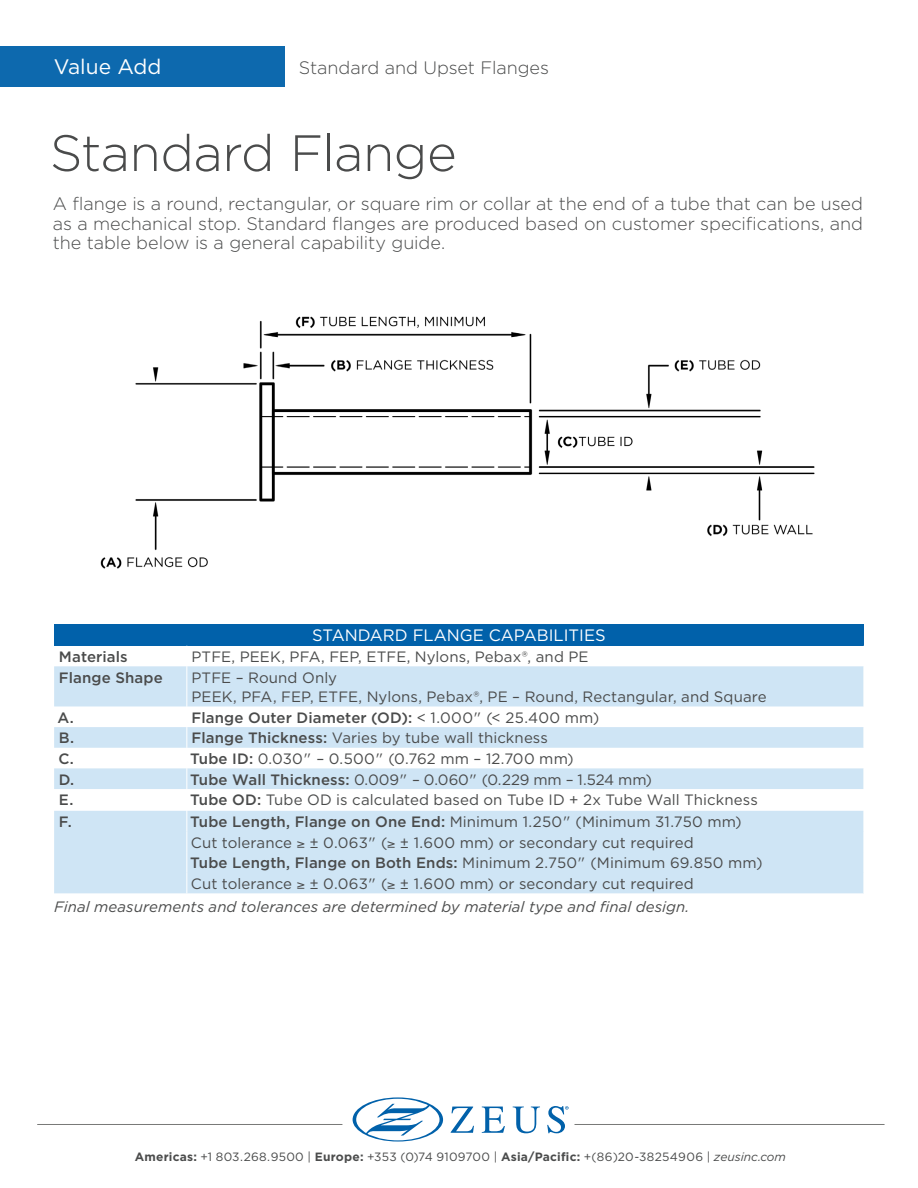
<style>
.page{position:relative;width:918px;height:1188px;background:#fff}
.page>*{position:absolute;margin:0;border:0;box-sizing:border-box;transform-origin:0 0}
.t1{font:300 51px "Gotham";letter-spacing:-.01em;color:#4a4b4b}
.Zeus-Body-Copy{font:21px "Gotham";color:#fff}
.t2{font:300 18px/19.5px "Gotham";letter-spacing:-.005em;color:#4a4b4b;text-align:justify}
.t3{font:16.5px "Gotham";color:#fff}
.t4{font:15px/19.5px "Gotham";letter-spacing:.005em;color:#4a4b4b}
.t5{font:500 15px "Gotham";letter-spacing:.01em;color:#4a4b4b}
.t6{font:italic 15px "Gotham";letter-spacing:.005em;color:#4a4b4b}
.t7{font:12px "Gotham";letter-spacing:.025em;color:#4a4b4b}
.s1{font-weight:400}
.s2{font-weight:500}
.s3{font-weight:700;color:#4b4c4c}
.s4{font-style:italic}
</style>
<div class="page">
<div style="left:54px;top:624px;width:810px;height:22px;background:#0161aa"></div>
<svg style="left:54px;top:666px;width:810px;height:227px;fill:#cfe5f5"></svg>
<hr style="left:186px;top:666px;width:1px;height:40px;background:#fff">
<svg style="left:186px;top:706px;width:1px;height:187px"></svg>
<div style="left:0;top:47px;width:284px;height:40px;background:#0d69ae"></div>
<img style="left:100px;top:316px;width:715px;height:253px">
<hr style="left:575px;top:1124px;width:309px;height:1px;background:#797a78">
<svg style="left:451px;top:1107px;width:23px;height:26px"></svg>
<svg style="left:482px;top:1107px;width:23px;height:26px"></svg>
<svg style="left:513px;top:1107px;width:27px;height:26px"></svg>
<svg style="left:353px;top:1097px;width:90px;height:45px"></svg>
<svg style="left:547px;top:1106px;width:22px;height:27px"></svg>
<hr style="left:38px;top:1124px;width:304px;height:1px;background:#797a78">
<p class="Zeus-Body-Copy" style="left:54px;top:53px;width:109px">Value Add</p>
<p class="t2" style="left:299px;top:57px;width:252px">Standard and Upset Flanges</p>
<p class="t1" style="left:50px;top:121px;width:408px">Standard Flange</p>
<p class="t2" style="left:53px;top:193px;width:812px">A flange is a round, rectangular, or square rim or collar at the end of a tube that can be used as a mechanical stop. Standard flanges are produced based on customer specifications, and the table below is a general capability guide.</p>
<p class="t3" style="left:312px;top:625px;width:295px">STANDARD FLANGE CAPABILITIES</p>
<p class="t5" style="left:59px;top:647px;width:70px">Materials</p>
<p class="t4" style="left:191px;top:647px;width:399px">PTFE, PEEK, PFA, FEP, ETFE, Nylons, Pebax®, and PE</p>
<p class="t5" style="left:59px;top:668px;width:105px">Flange Shape</p>
<p class="t4" style="left:191px;top:667px;width:577px">PTFE – Round Only<br>PEEK, PFA, FEP, ETFE, Nylons, Pebax®, PE – Round, Rectangular, and Square</p>
<p class="t5" style="left:57px;top:708px;width:18px">A.</p>
<p class="t5" style="left:192px;top:708px;width:409px">Flange Outer Diameter (OD): <span class="s1">&lt; 1.000" (&lt; 25.400 mm)</span></p>
<p class="t5" style="left:59px;top:728px;width:17px">B.</p>
<p class="t4" style="left:192px;top:728px;width:358px"><span class="s2">Flange Thickness:</span> Varies by tube wall thickness</p>
<p class="t5" style="left:58px;top:749px;width:17px">C.</p>
<p class="t4" style="left:190px;top:749px;width:385px"><span class="s2">Tube ID:</span> 0.030" – 0.500" (0.762 mm – 12.700 mm)</p>
<p class="t5" style="left:59px;top:770px;width:17px">D.</p>
<p class="t4" style="left:190px;top:769px;width:463px"><span class="s2">Tube Wall Thickness:</span> 0.009" – 0.060" (0.229 mm – 1.524 mm)</p>
<p class="t5" style="left:59px;top:790px;width:16px">E.</p>
<p class="t4" style="left:190px;top:790px;width:569px"><span class="s2">Tube OD:</span> Tube OD is calculated based on Tube ID + 2x Tube Wall Thickness</p>
<p class="t5" style="left:59px;top:812px;width:15px">F.</p>
<p class="t4" style="left:190px;top:812px;width:553px"><span class="s2">Tube Length, Flange on One End:</span> Minimum 1.250" (Minimum 31.750 mm)</p>
<p class="t4" style="left:191px;top:832px;width:504px">Cut tolerance ≥ ± 0.063" (≥ ± 1.600 mm) or secondary cut required</p>
<p class="t4" style="left:190px;top:853px;width:574px"><span class="s2">Tube Length, Flange on Both Ends:</span> Minimum 2.750" (Minimum 69.850 mm)</p>
<p class="t4" style="left:191px;top:874px;width:504px">Cut tolerance ≥ ± 0.063" (≥ ± 1.600 mm) or secondary cut required</p>
<p class="t6" style="left:54px;top:897px;width:637px">Final measurements and tolerances are determined by material type and final design.</p>
<p class="t7" style="left:135px;top:1149px;width:653px"><span class="s3">Americas:</span> +1 803.268.9500 | <span class="s3">Europe:</span> +353 (0)74 9109700 | <span class="s3">Asia/Pacific:</span> +(86)20-38254906 | <span class="s4">zeusinc.com</span></p>
</div>
